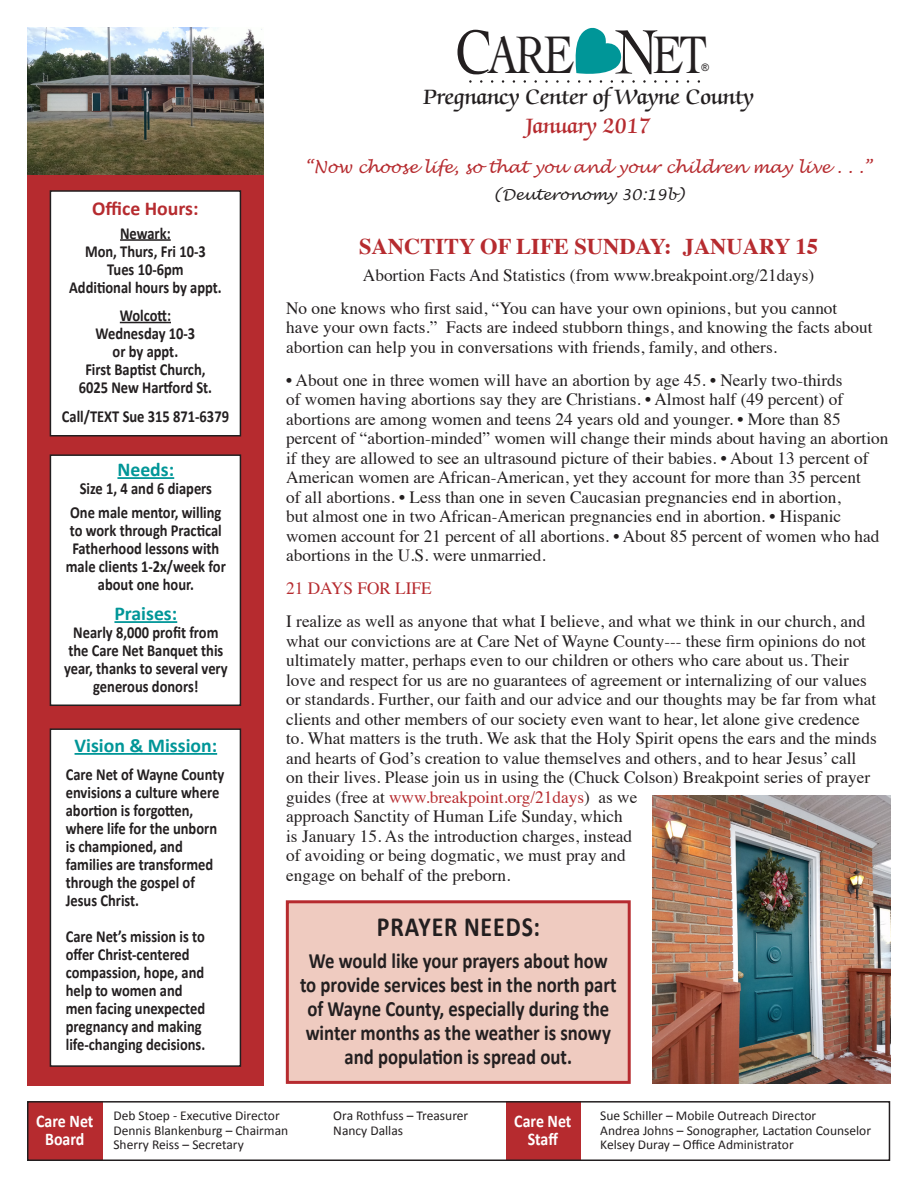
<style>
.page{position:relative;width:918px;height:1188px;background:#fff}
.page>*{position:absolute;margin:0;border:0;box-sizing:border-box;transform-origin:0 0}
.t1{font:66px "Cochin";color:#231f20;scale:.81 1}
.t2{font:55.5px "Cochin";color:#231f20;scale:.8 1}
.t3{font:700 27.9px "Calibri";letter-spacing:.04em;color:#231f20;scale:.86 1}
.t4{font:600 24px "Zapf Chancery Std";color:#231f20}
.t5{font:600 24px "Zapf Chancery Std";color:#b62b2f}
.t6{font:700 22.5px "Times";color:#b62b2f}
.t7{font:700 21.9px/24px "Calibri";color:#231f20;text-align:center;scale:.86 1}
.t8{font:700 19.65px "Calibri";color:#009698}
.t9{font:700 19.65px "Calibri";color:#b62b2f}
.t10{font:700 17.85px/17.9px "Calibri";color:#fff;text-align:center;scale:.89 1}
.t11{font:17.25px/19.5px "Times";color:#231f20}
.t12{font:17.25px "Times";color:#b62b2f}
.t13{font:700 16.8px/18px "Calibri";color:#231f20;text-align:center;scale:.86 1}
.t14{font:italic 16.5px "Lucida Handwriting";color:#b62b2f}
.t15{font:italic 15px "Lucida Handwriting";color:#231f20}
.t16{font:13.5px "Calibri";color:#231f20}
.t17{font:10.2px "Arial";color:#231f20}
.s1{color:#b62b2f}
</style>
<div class="page">
<div style="left:286px;top:900px;width:345px;height:184px;background:#efcbc0;border:3px solid #b62b2f"></div>
<div style="left:506px;top:1101px;width:75px;height:60px;background:#b62b2f"></div>
<div style="left:28px;top:1101px;width:75px;height:60px;background:#b62b2f"></div>
<div style="left:27px;top:27px;width:237px;height:1058px;background:#b62b2f"></div>
<div style="left:50px;top:729px;width:190px;height:337px;background:#fff"></div>
<div style="left:50px;top:728px;width:191px;height:339px;border:2px solid #231f20"></div>
<div style="left:50px;top:191px;width:190px;height:245px;background:#fff"></div>
<div style="left:50px;top:190px;width:191px;height:246px;border:2px solid #231f20"></div>
<hr style="left:75px;top:753px;width:142px;height:2px;background:#009698">
<div style="left:50px;top:455px;width:190px;height:250px;background:#fff"></div>
<div style="left:50px;top:454px;width:191px;height:252px;border:2px solid #231f20"></div>
<hr style="left:117px;top:477px;width:57px;height:2px;background:#009698">
<hr style="left:114px;top:621px;width:63px;height:2px;background:#009698">
<div style="left:27px;top:1101px;width:863px;height:60px;border:2px solid #231f20"></div>
<svg style="left:458px;top:30px;width:31px;height:44px"></svg>
<svg style="left:567px;top:28px;width:57px;height:55px"></svg>
<hr style="left:120px;top:239px;width:51px;height:2px;background:#231f20">
<hr style="left:120px;top:322px;width:51px;height:1px;background:#231f20">
<img style="left:27px;top:27px;width:237px;height:147px">
<img style="left:653px;top:795px;width:238px;height:289px">
<p class="t2" style="left:487px;top:18px;width:109px">ARE</p>
<p class="t1" style="left:615px;top:7px;width:55px">N</p>
<p class="t2" style="left:652px;top:18px;width:71px">ET</p>
<p class="t17" style="left:701px;top:61px;width:9px">®</p>
<p class="t9" style="left:92px;top:195px;width:108px">Office Hours:</p>
<p class="t13" style="left:120px;top:224px;width:60px">Newark:</p>
<p class="t13" style="left:85px;top:242px;width:142px">Mon, Thurs, Fri 10-3<br>Tues 10-6pm</p>
<p class="t13" style="left:69px;top:278px;width:179px">Additional hours by appt.</p>
<p class="t13" style="left:96px;top:306px;width:118px">Wolcott:<br>Wednesday 10-3 or by appt.</p>
<p class="t13" style="left:79px;top:360px;width:157px">First Baptist Church,<br>6025 New Hartford St.</p>
<p class="t13" style="left:62px;top:407px;width:196px">Call/TEXT Sue 315 871-6379</p>
<p class="t8" style="left:117px;top:457px;width:58px">Needs:</p>
<p class="t13" style="left:80px;top:480px;width:155px">Size 1, 4 and 6 diapers</p>
<p class="t13" style="left:66px;top:504px;width:188px">One male mentor, willing to work through Practical<br>Fatherhood lessons with male clients 1-2x/week for about one hour.</p>
<p class="t8" style="left:114px;top:601px;width:64px">Praises:</p>
<p class="t13" style="left:64px;top:624px;width:192px">Nearly 8,000 profit from the Care Net Banquet this year, thanks to several very generous donors!</p>
<p class="t8" style="left:75px;top:733px;width:144px">Vision &amp; Mission:</p>
<p class="t13" style="left:66px;top:765px;width:186px;text-align:left">Care Net of Wayne County envisions a culture where abortion is forgotten, where life for the unborn is championed, and families are transformed through the gospel of<br>Jesus Christ.</p>
<p class="t13" style="left:66px;top:927px;width:164px;text-align:left">Care Net’s mission is to offer Christ-centered compassion, hope, and help to women and men facing unexpected pregnancy and making life-changing decisions.</p>
<p class="t4" style="left:423px;top:85px;width:332px">Pregnancy Center of Wayne County</p>
<p class="t5" style="left:526px;top:113px;width:126px">January 2017</p>
<p class="t14" style="left:305px;top:157px;width:568px">“Now choose life, so that you and your children may live . . .”</p>
<p class="t15" style="left:493px;top:185px;width:194px">(Deuteronomy 30:19b)</p>
<p class="t6" style="left:359px;top:225px;width:460px">SANCTITY OF LIFE SUNDAY: JANUARY 15</p>
<p class="t11" style="left:363px;top:264px;width:453px">Abortion Facts And Statistics (from www.breakpoint.org/21days)</p>
<p class="t11" style="left:286px;top:297px;width:588px">No one knows who first said, “You can have your own opinions, but you cannot have your own facts.” Facts are indeed stubborn things, and knowing the facts about abortion can help you in conversations with friends, family, and others.</p>
<p class="t11" style="left:286px;top:369px;width:604px">• About one in three women will have an abortion by age 45. • Nearly two-thirds<br>of women having abortions say they are Christians. • Almost half (49 percent) of abortions are among women and teens 24 years old and younger. • More than 85 percent of “abortion-minded” women will change their minds about having an abortion if they are allowed to see an ultrasound picture of their babies. • About 13 percent of American women are African-American, yet they account for more than 35 percent<br>of all abortions. • Less than one in seven Caucasian pregnancies end in abortion,<br>but almost one in two African-American pregnancies end in abortion. • Hispanic women account for 21 percent of all abortions. • About 85 percent of women who had abortions in the U.S. were unmarried.</p>
<p class="t12" style="left:286px;top:572px;width:147px">21 DAYS FOR LIFE</p>
<p class="t11" style="left:286px;top:610px;width:592px">I realize as well as anyone that what I believe, and what we think in our church, and what our convictions are at Care Net of Wayne County--- these firm opinions do not ultimately matter, perhaps even to our children or others who care about us. Their love and respect for us are no guarantees of agreement or internalizing of our values or standards. Further, our faith and our advice and our thoughts may be far from what clients and other members of our society even want to hear, let alone give credence to. What matters is the truth. We ask that the Holy Spirit opens the ears and the minds and hearts of God’s creation to value themselves and others, and to hear Jesus’ call on their lives. Please join us in using the (Chuck Colson) Breakpoint series of prayer guides (free at <span class="s1">www.breakpoint.org/21days</span>) as we<br>approach Sanctity of Human Life Sunday, which<br>is January 15. As the introduction charges, instead<br>of avoiding or being dogmatic, we must pray and<br>engage on behalf of the preborn.</p>
<p class="t3" style="left:377px;top:909px;width:191px">PRAYER NEEDS:</p>
<p class="t7" style="left:300px;top:949px;width:370px">We would like your prayers about how to provide services best in the north part of Wayne County, especially during the winter months as the weather is snowy and population is spread out.</p>
<p class="t10" style="left:36px;top:1112px;width:66px">Care Net<br>Board</p>
<p class="t16" style="left:113px;top:1107px;width:168px">Deb Stoep - Executive Director</p>
<p class="t16" style="left:113px;top:1122px;width:176px">Dennis Blankenburg – Chairman</p>
<p class="t16" style="left:113px;top:1136px;width:132px">Sherry Reiss – Secretary</p>
<p class="t16" style="left:333px;top:1107px;width:136px">Ora Rothfuss – Treasurer</p>
<p class="t16" style="left:333px;top:1122px;width:71px">Nancy Dallas</p>
<p class="t10" style="left:514px;top:1112px;width:66px">Care Net<br>Staff</p>
<p class="t16" style="left:600px;top:1107px;width:218px">Sue Schiller – Mobile Outreach Director</p>
<p class="t16" style="left:600px;top:1122px;width:272px">Andrea Johns – Sonographer, Lactation Counselor</p>
<p class="t16" style="left:600px;top:1136px;width:195px">Kelsey Duray – Office Administrator</p>
</div>
